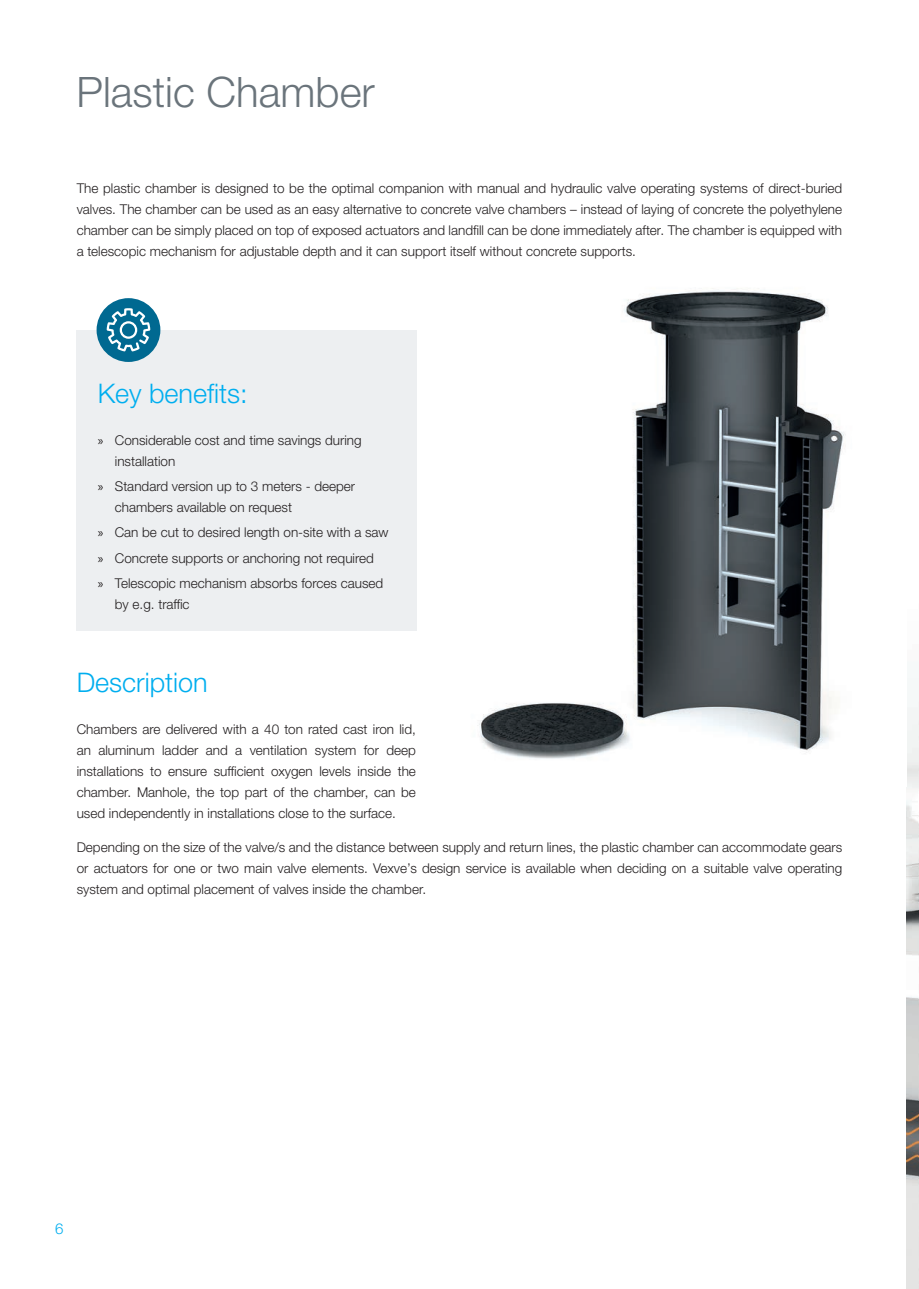
<style>
.page{position:relative;width:919px;height:1289px;background:#fff}
.page>*{position:absolute;margin:0;border:0;box-sizing:border-box;transform-origin:0 0}
.t1{font:300 42px "Helvetica Neue LTW1 G";color:#6a747b}
.t2{font:300 27px "Helvetica Neue LTW1 G";color:#00aeef}
.t3{font:300 15px "Helvetica Neue LTW1 G";color:#00aeef}
.t4{font:300 13.5px/21px "Helvetica Neue LTW1 G";color:#231f20;text-align:justify}
.s1{font-family:"Myriad Pro";font-weight:400}
</style>
<div class="page">
<img style="left:906px;top:707px;width:12px;height:581px">
<img style="left:477px;top:288px;width:367px;height:471px">
<div style="left:77px;top:330px;width:339px;height:300px;background:#edeff1"></div>
<div style="left:97px;top:298px;width:63px;height:64px;background:#006991;border-radius:50%"></div>
<svg style="left:107px;top:308px;width:43px;height:43px"></svg>
<h1 class="t1" style="left:77px;top:66px;width:299px">Plastic Chamber</h1>
<p class="t4" style="left:77px;top:177px;width:767px">The plastic chamber is designed to be the optimal companion with manual and hydraulic valve operating systems of direct-buried valves. The chamber can be used as an easy alternative to concrete valve chambers – instead of laying of concrete the polyethylene chamber can be simply placed on top of exposed actuators and landfill can be done immediately after. The chamber is equipped with a telescopic mechanism for adjustable depth and it can support itself without concrete supports.</p>
<h2 class="t2" style="left:98px;top:376px;width:151px">Key benefits:</h2>
<p class="t4" style="left:115px;top:429px;width:248px;text-indent:-17px"><span class="s1">»</span> Considerable cost and time savings during installation</p>
<p class="t4" style="left:115px;top:475px;width:242px;text-indent:-17px"><span class="s1">»</span> Standard version up to 3 meters - deeper chambers available on request</p>
<p class="t4" style="left:98px;top:520px;width:292px;line-height:25.2px;text-align:left"><span class="s1">»</span> Can be cut to desired length on-site with a saw <span class="s1">»</span> Concrete supports or anchoring not required<br><span class="s1">»</span> Telescopic mechanism absorbs forces caused</p>
<p class="t4" style="left:115px;top:593px;width:76px">by e.g. traffic</p>
<h2 class="t2" style="left:77px;top:666px;width:133px">Description</h2>
<p class="t4" style="left:77px;top:719px;width:341px">Chambers are delivered with a 40 ton rated cast iron lid, an aluminum ladder and a ventilation system for deep installations to ensure sufficient oxygen levels inside the chamber. Manhole, the top part of the chamber, can be used independently in installations close to the surface.</p>
<p class="t4" style="left:77px;top:836px;width:767px">Depending on the size of the valve/s and the distance between supply and return lines, the plastic chamber can accommodate gears or actuators for one or two main valve elements. Vexve’s design service is available when deciding on a suitable valve operating system and optimal placement of valves inside the chamber.</p>
<p class="t3" style="left:55px;top:1219px;width:10px">6</p>
</div>
